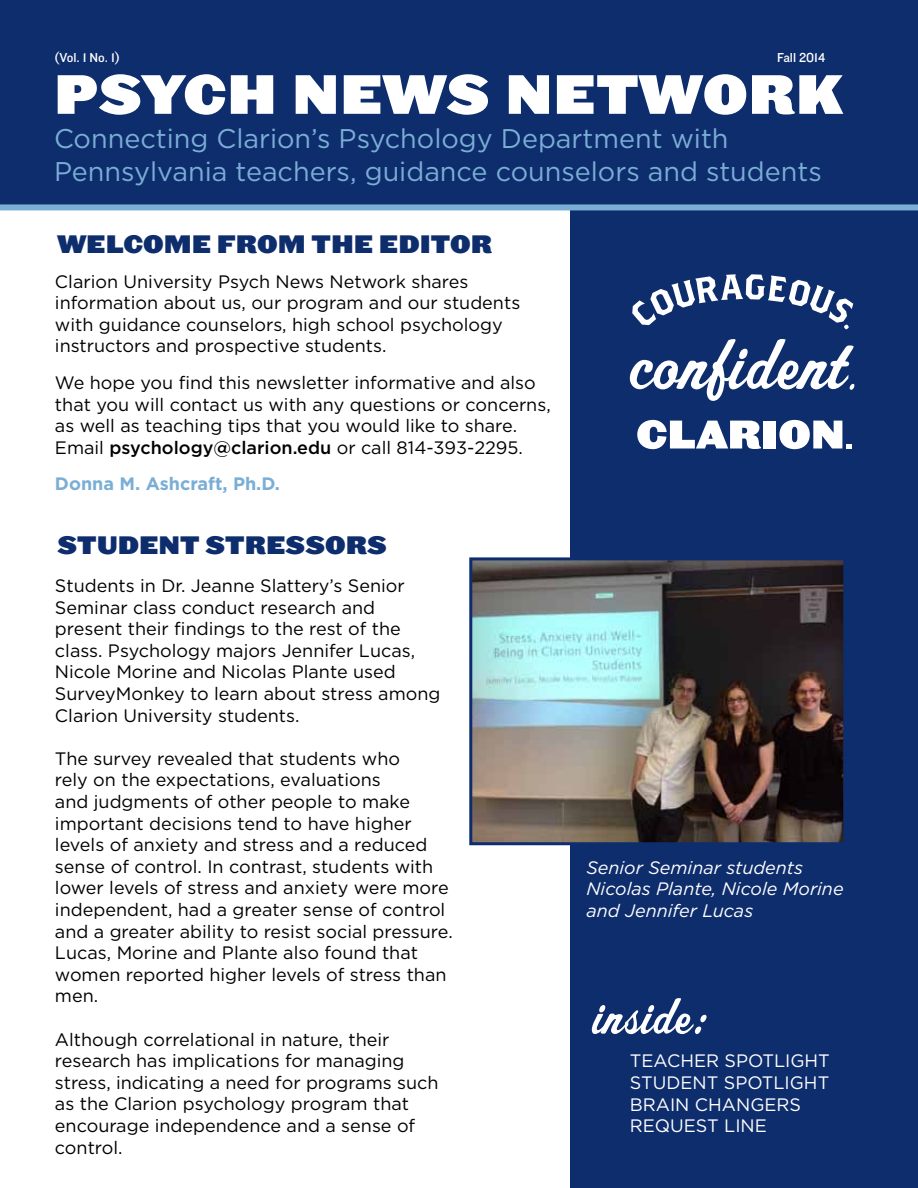
<style>
.page{position:relative;width:918px;height:1188px;background:#fff}
.page>*{position:absolute;margin:0;border:0;box-sizing:border-box;transform-origin:0 0}
.t1{font:54px "Spoleto";color:#fff}
.t2{font:900 52.5px "Leviathan";letter-spacing:.01em;color:#fff}
.t3{font:27px/32.4px "Gotham";color:#7aaed5}
.t4{font:900 24px "Leviathan";color:#0e2d6d}
.t5{font:18px/21.6px "Gotham";color:#000}
.t6{font:italic 18px/21.6px "Gotham";color:#fff}
.t7{font:18px "Gotham";color:#fff}
.t8{font:700 18px "Gotham";color:#7aaed5}
.t9{font:13.5px "Knockout HTF31 Junior Middlewt";color:#fff}
.s1{font-weight:500}
</style>
<div class="page">
<div style="left:1px;top:0;width:917px;height:204px;background:#0e2d6d"></div>
<div style="left:570px;top:207px;width:348px;height:981px;background:#0e2d6d"></div>
<div style="left:0;top:204px;width:918px;height:6px;background:#7aaed5"></div>
<img style="left:473px;top:561px;width:369px;height:280px">
<div style="left:469px;top:557px;width:377px;height:288px;border:3px solid #0e2d6d"></div>
<svg style="left:637px;top:420px;width:124px;height:29px"></svg>
<div style="left:764px;top:421px;width:12px;height:28px;background:#fff"></div>
<svg style="left:779px;top:420px;width:73px;height:29px"></svg>
<svg style="left:632px;top:274px;width:221px;height:55px"></svg>
<svg style="left:630px;top:339px;width:224px;height:62px"></svg>
<p class="t9" style="left:54px;top:50px;width:68px">(Vol. 1 No. 1)</p>
<p class="t9" style="left:777px;top:50px;width:50px">Fall 2014</p>
<h2 class="t2" style="left:54px;top:50px;width:791px">PSYCH NEWS NETWORK</h2>
<h3 class="t3" style="left:54px;top:122px;width:769px">Connecting Clarion’s Psychology Department with<br>Pennsylvania teachers, guidance counselors and students</h3>
<h3 class="t4" style="left:57px;top:223px;width:436px">WELCOME FROM THE EDITOR</h3>
<p class="t5" style="left:55px;top:270px;width:467px">Clarion University Psych News Network shares information about us, our program and our students with guidance counselors, high school psychology instructors and prospective students.</p>
<p class="t5" style="left:55px;top:372px;width:497px">We hope you find this newsletter informative and also that you will contact us with any questions or concerns, as well as teaching tips that you would like to share.<br>Email <span class="s1">psychology@clarion.edu</span> or call 814-393-2295.</p>
<p class="t8" style="left:55px;top:472px;width:226px">Donna M. Ashcraft, Ph.D.</p>
<h3 class="t4" style="left:57px;top:525px;width:331px">STUDENT STRESSORS</h3>
<p class="t5" style="left:55px;top:575px;width:387px">Students in Dr. Jeanne Slattery’s Senior Seminar class conduct research and present their findings to the rest of the class. Psychology majors Jennifer Lucas, Nicole Morine and Nicolas Plante used SurveyMonkey to learn about stress among Clarion University students.</p>
<p class="t5" style="left:55px;top:747px;width:399px">The survey revealed that students who<br>rely on the expectations, evaluations<br>and judgments of other people to make important decisions tend to have higher levels of anxiety and stress and a reduced sense of control. In contrast, students with lower levels of stress and anxiety were more independent, had a greater sense of control and a greater ability to resist social pressure.<br>Lucas, Morine and Plante also found that women reported higher levels of stress than men.</p>
<p class="t5" style="left:55px;top:1028px;width:385px">Although correlational in nature, their research has implications for managing stress, indicating a need for programs such as the Clarion psychology program that encourage independence and a sense of control.</p>
<p class="t6" style="left:586px;top:856px;width:259px">Senior Seminar students<br>Nicolas Plante, Nicole Morine and Jennifer Lucas</p>
<h1 class="t1" style="left:591px;top:983px;width:119px">inside:</h1>
<p class="t7" style="left:630px;top:1050px;width:14px">teac</p>
<p class="t7" style="left:680px;top:1050px;width:137px">her spotligHt</p>
<p class="t7" style="left:630px;top:1071px;width:14px">student</p>
<p class="t7" style="left:724px;top:1071px;width:103px">spotlight</p>
<p class="t7" style="left:630px;top:1093px;width:38px">brain</p>
<p class="t7" style="left:695px;top:1093px;width:105px">changers</p>
<p class="t7" style="left:630px;top:1114px;width:53px">request</p>
<p class="t7" style="left:724px;top:1114px;width:11px">line</p>
</div>
